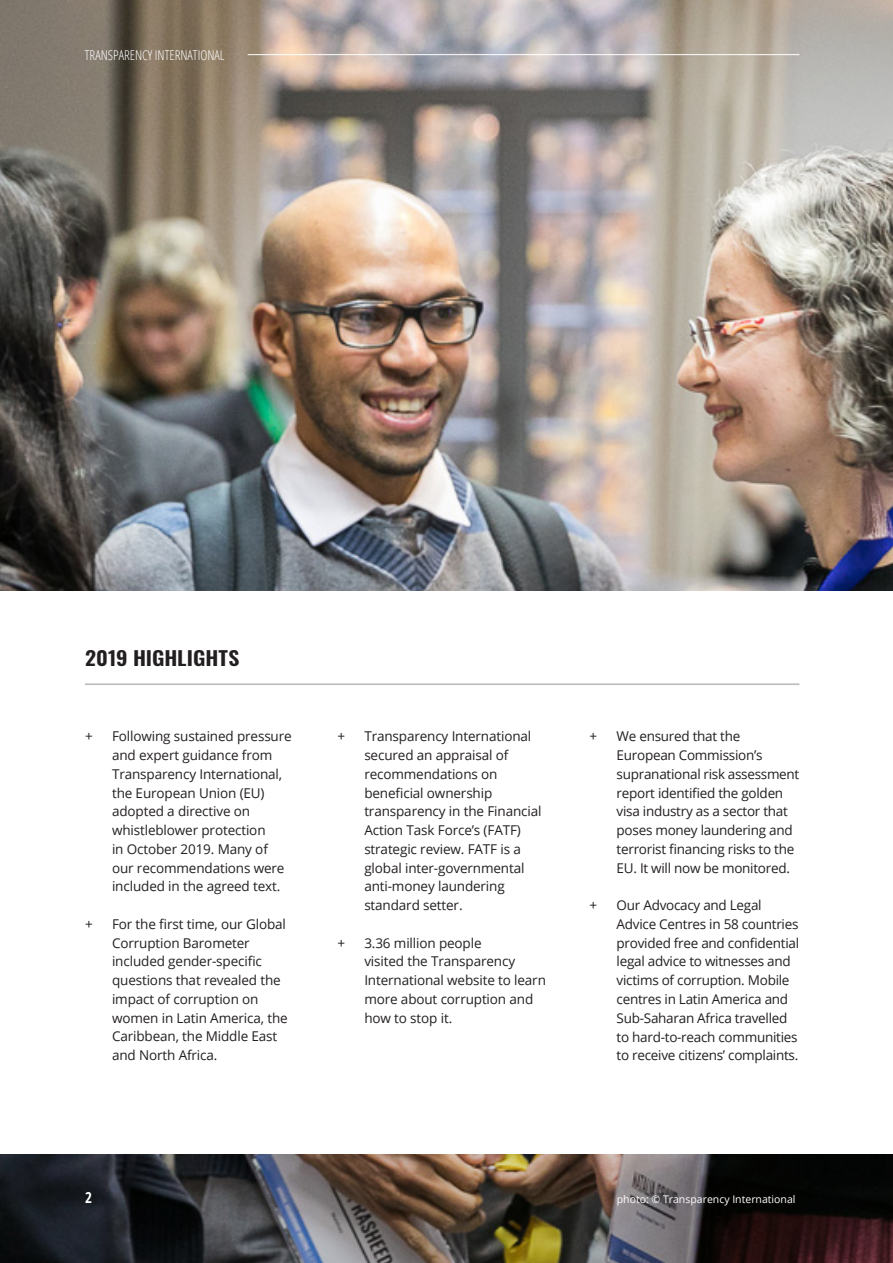
<style>
.page{position:relative;width:893px;height:1263px;background:#fff}
.page>*{position:absolute;margin:0;border:0;box-sizing:border-box;transform-origin:0 0}
.t1{font:600 19.5px "Oswald";letter-spacing:-.005em;color:#231f20;scale:1.11 1}
.t2{font:700 15px "Open Sans Condensed";color:#fff}
.t3{font:13.5px/18.8px "Open Sans";letter-spacing:-.01em;color:#231f20}
.t4{font:300 condensed 13.5px "Open Sans";color:#fff}
.t5{font:10.5px "Open Sans";color:#fff}
</style>
<div class="page">
<img style="left:0;top:0;width:893px;height:591px">
<img style="left:0;top:1154px;width:893px;height:109px">
<hr style="left:85px;top:683px;width:714px;height:2px;background:#bcbec0">
<hr style="left:248px;top:54px;width:551px;height:1px;background:#fff">
<p class="t4" style="left:85px;top:46px;width:141px">TRANSPARENCY INTERNATIONAL</p>
<h1 class="t1" style="left:85px;top:648px;width:141px">2019 HIGHLIGHTS</h1>
<p class="t3" style="left:85px;top:727px;width:9px">+</p>
<p class="t3" style="left:112px;top:727px;width:181px">Following sustained pressure and expert guidance from<br>Transparency International, the European Union (EU) adopted a directive on whistleblower protection<br>in October 2019. Many of our recommendations were included in the agreed text.</p>
<p class="t3" style="left:85px;top:914px;width:9px">+</p>
<p class="t3" style="left:112px;top:914px;width:177px">For the first time, our Global<br>Corruption Barometer included gender-specific questions that revealed the impact of corruption on women in Latin America, the<br>Caribbean, the Middle East and North Africa.</p>
<p class="t3" style="left:337px;top:727px;width:9px">+</p>
<p class="t3" style="left:364px;top:727px;width:179px">Transparency International secured an appraisal of recommendations on beneficial ownership transparency in the Financial<br>Action Task Force’s (FATF) strategic review. FATF is a global inter-governmental anti-money laundering standard setter.</p>
<p class="t3" style="left:337px;top:933px;width:9px">+</p>
<p class="t3" style="left:364px;top:933px;width:183px">3.36 million people<br>visited the Transparency<br>International website to learn more about corruption and how to stop it.</p>
<p class="t3" style="left:590px;top:727px;width:9px">+</p>
<p class="t3" style="left:617px;top:727px;width:184px">We ensured that the<br>European Commission’s supranational risk assessment report identified the golden visa industry as a sector that poses money laundering and terrorist financing risks to the<br>EU. It will now be monitored.</p>
<p class="t3" style="left:590px;top:895px;width:9px">+</p>
<p class="t3" style="left:617px;top:895px;width:184px">Our Advocacy and Legal<br>Advice Centres in 58 countries provided free and confidential legal advice to witnesses and victims of corruption. Mobile centres in Latin America and<br>Sub-Saharan Africa travelled to hard-to-reach communities to receive citizens’ complaints.</p>
<p class="t2" style="left:85px;top:1187px;width:8px">2</p>
<p class="t5" style="left:617px;top:1192px;width:180px">photo: © Transparency International</p>
</div>
